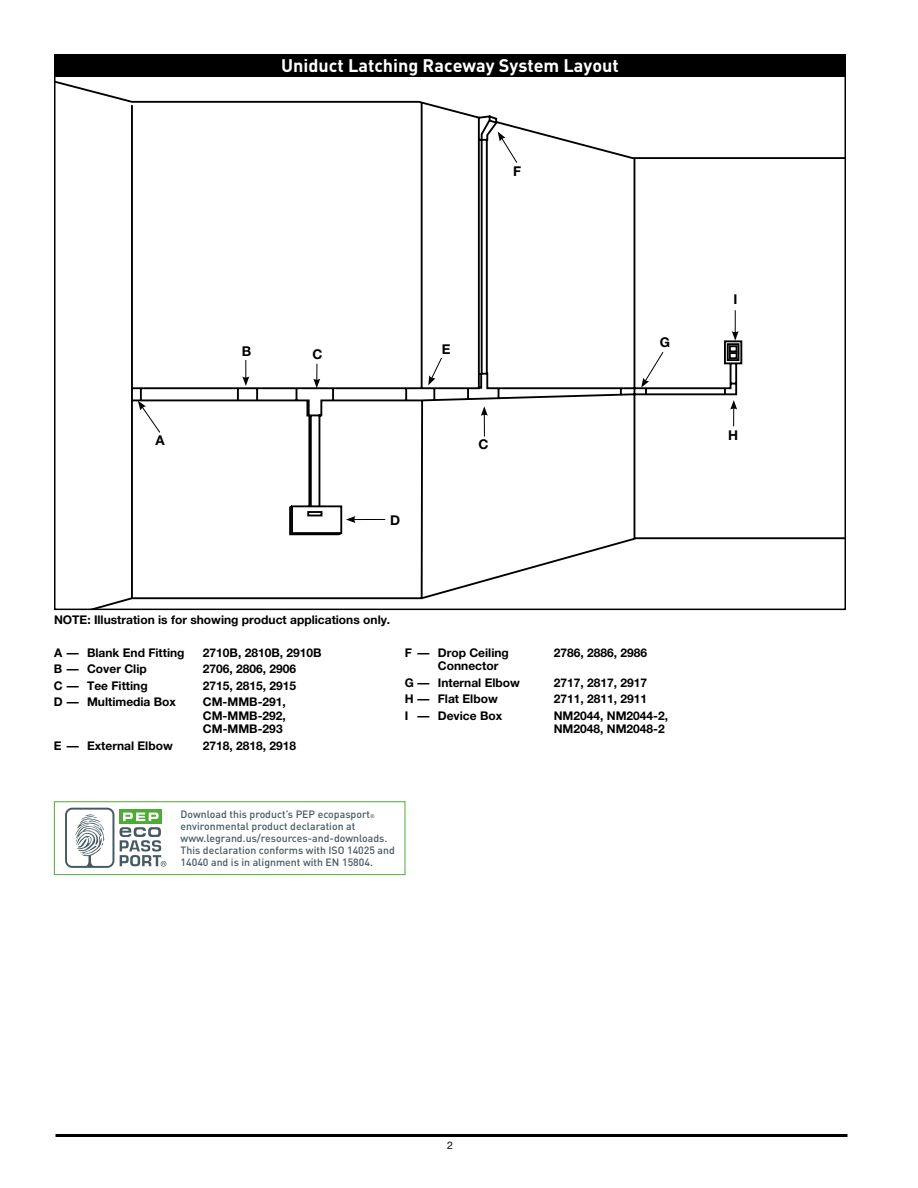
<style>
.page{position:relative;width:918px;height:1188px;background:#fff}
.page>*{position:absolute;margin:0;border:0;box-sizing:border-box;transform-origin:0 0}
.t1{font:700 18px "DIN Pro";color:#fff}
.t2{font:700 13.5px "Helvetica Neue";color:#000}
.t3{font:700 12px/13.5px "Helvetica Neue";color:#000}
.t4{font:500 10.5px/12px "DIN Pro";color:#475a63}
.t5{font:10.5px "Helvetica Neue";color:#000}
.s1{font-size:5.25px}
</style>
<div class="page">
<svg style="left:57px;top:81px;width:786px;height:526px"></svg>
<svg style="left:729px;top:345px;width:9px;height:7px"></svg>
<svg style="left:729px;top:352px;width:9px;height:7px"></svg>
<svg style="left:138px;top:401px;width:23px;height:32px"></svg>
<svg style="left:730px;top:400px;width:7px;height:26px"></svg>
<svg style="left:242px;top:360px;width:7px;height:26px"></svg>
<svg style="left:313px;top:364px;width:7px;height:24px"></svg>
<hr style="left:353px;top:519px;width:32px;height:1px;background:#000">
<svg style="left:288px;top:399px;width:67px;height:137px"></svg>
<svg style="left:481px;top:406px;width:7px;height:30px"></svg>
<svg style="left:641px;top:351px;width:23px;height:37px"></svg>
<svg style="left:732px;top:310px;width:7px;height:31px"></svg>
<svg style="left:498px;top:132px;width:20px;height:32px"></svg>
<svg style="left:428px;top:355px;width:15px;height:30px"></svg>
<div style="left:513px;top:165px;width:14px;height:14px;background:#fff"></div>
<div style="left:477px;top:439px;width:14px;height:13px;background:#fff"></div>
<div style="left:238px;top:345px;width:18px;height:13px;background:#fff"></div>
<div style="left:151px;top:435px;width:18px;height:13px;background:#fff"></div>
<div style="left:439px;top:344px;width:14px;height:13px;background:#fff"></div>
<div style="left:309px;top:348px;width:16px;height:14px;background:#fff"></div>
<div style="left:388px;top:515px;width:14px;height:13px;background:#fff"></div>
<div style="left:726px;top:430px;width:14px;height:16px;background:#fff"></div>
<div style="left:658px;top:337px;width:14px;height:13px;background:#fff"></div>
<div style="left:728px;top:294px;width:14px;height:13px;background:#fff"></div>
<div style="left:54px;top:54px;width:792px;height:23px;background:#000"></div>
<hr style="left:56px;top:1134px;width:792px;height:3px;background:#000">
<div style="left:54px;top:801px;width:351px;height:74px;border:1px solid #4fab38"></div>
<svg style="left:119px;top:809px;width:42px;height:15px"></svg>
<svg style="left:123px;top:813px;width:36px;height:8px"></svg>
<svg style="left:65px;top:808px;width:49px;height:60px"></svg>
<svg style="left:120px;top:827px;width:46px;height:40px"></svg>
<h1 class="t1" style="left:281px;top:53px;width:339px">Uniduct Latching Raceway System Layout</h1>
<p class="t2" style="left:156px;top:432px;width:11px">A</p>
<p class="t2" style="left:513px;top:162px;width:10px">F</p>
<p class="t2" style="left:242px;top:342px;width:11px">B</p>
<p class="t2" style="left:312px;top:346px;width:12px">C</p>
<p class="t2" style="left:442px;top:341px;width:10px">E</p>
<p class="t2" style="left:390px;top:512px;width:12px">D</p>
<p class="t2" style="left:479px;top:436px;width:12px">C</p>
<p class="t2" style="left:660px;top:334px;width:12px">G</p>
<p class="t3" style="left:54px;top:612px;width:338px">NOTE: Illustration is for showing product applications only.</p>
<p class="t3" style="left:54px;top:645px;width:132px">A — Blank End Fitting</p>
<p class="t3" style="left:203px;top:645px;width:120px">2710B, 2810B, 2910B</p>
<p class="t3" style="left:54px;top:662px;width:94px">B — Cover Clip</p>
<p class="t3" style="left:203px;top:662px;width:95px">2706, 2806, 2906</p>
<p class="t3" style="left:54px;top:678px;width:95px">C — Tee Fitting</p>
<p class="t3" style="left:203px;top:678px;width:95px">2715, 2815, 2915</p>
<p class="t3" style="left:54px;top:695px;width:124px">D — Multimedia Box</p>
<p class="t3" style="left:203px;top:695px;width:85px;text-align:justify">CM-MMB-291, CM-MMB-292, CM-MMB-293</p>
<p class="t3" style="left:54px;top:738px;width:120px">E — External Elbow</p>
<p class="t3" style="left:203px;top:738px;width:95px">2718, 2818, 2918</p>
<p class="t3" style="left:405px;top:645px;width:106px">F — Drop Ceiling</p>
<p class="t3" style="left:554px;top:645px;width:95px">2786, 2886, 2986</p>
<p class="t3" style="left:405px;top:657px;width:117px;line-height:16.5px;text-indent:33px">Connector<br>G — Internal Elbow</p>
<p class="t3" style="left:554px;top:675px;width:95px">2717, 2817, 2917</p>
<p class="t3" style="left:405px;top:692px;width:95px">H — Flat Elbow</p>
<p class="t3" style="left:554px;top:692px;width:95px">2711, 2811, 2911</p>
<p class="t3" style="left:405px;top:708px;width:99px">I — Device Box</p>
<p class="t3" style="left:554px;top:708px;width:116px">NM2044, NM2044-2,<br>NM2048, NM2048-2</p>
<p class="t4" style="left:181px;top:808px;width:216px">Download this product’s PEP ecopasport<span class="s1">® </span>environmental product declaration at www.legrand.us/resources-and-downloads.<br>This declaration conforms with ISO 14025 and 14040 and is in alignment with EN 15804.</p>
<p class="t2" style="left:733px;top:291px;width:5px">I</p>
<p class="t2" style="left:728px;top:427px;width:12px">H</p>
<p class="t5" style="left:447px;top:1139px;width:7px">2</p>
</div>
